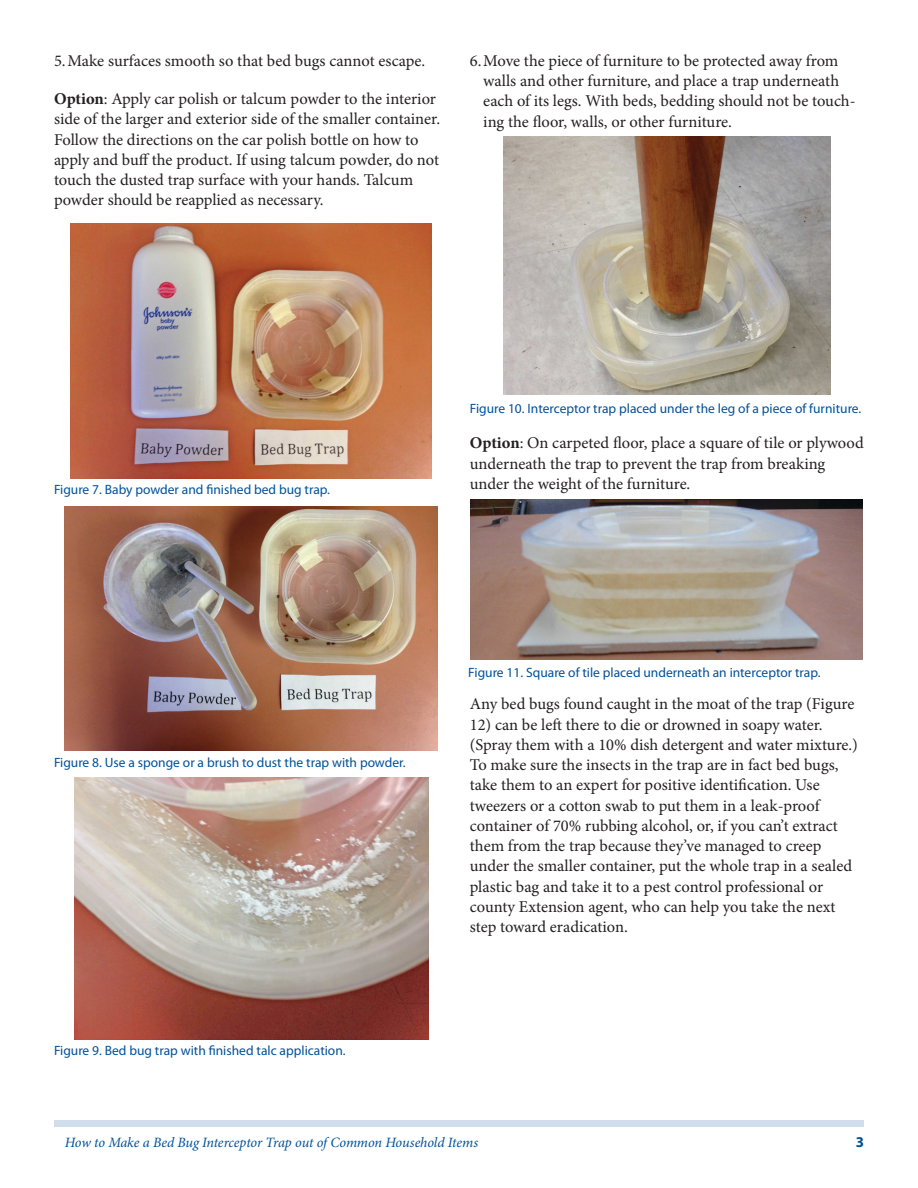
<style>
.page{position:relative;width:918px;height:1188px;background:#fff}
.page>*{position:absolute;margin:0;border:0;box-sizing:border-box;transform-origin:0 0}
.Paragraph{font:16.5px/20.2px "Minion Pro";color:#231f20}
.t1{font:700 15px "Myriad Pro";color:#01519a}
.RunningTitleItalics{font:italic 14.25px "Minion Pro";letter-spacing:-.01em;color:#01519a}
.FigureCaption{font:13.5px "Myriad Pro";color:#01519a}
.s1{font-weight:700}
</style>
<div class="page">
<div style="left:54px;top:1120px;width:810px;height:7px;background:#d0deeb"></div>
<img style="left:71px;top:224px;width:360px;height:255px">
<img style="left:64px;top:507px;width:374px;height:244px">
<img style="left:74px;top:778px;width:354px;height:262px">
<img style="left:503px;top:136px;width:327px;height:258px">
<img style="left:470px;top:500px;width:392px;height:160px">
<p class="Paragraph" style="left:54px;top:51px;width:373px">5.Make surfaces smooth so that bed bugs cannot escape.</p>
<p class="Paragraph" style="left:54px;top:89px;width:388px"><span class="s1">Option</span>: Apply car polish or talcum powder to the interior side of the larger and exterior side of the smaller container.<br>Follow the directions on the car polish bottle on how to apply and buff the product. If using talcum powder, do not touch the dusted trap surface with your hands. Talcum powder should be reapplied as necessary.</p>
<p class="Paragraph" style="left:483px;top:51px;width:374px;text-indent:-14px">6.Move the piece of furniture to be protected away from walls and other furniture, and place a trap underneath each of its legs. With beds, bedding should not be touch&shy;ing the floor, walls, or other furniture.</p>
<p class="FigureCaption" style="left:54px;top:482px;width:278px">Figure 7. Baby powder and finished bed bug trap.</p>
<p class="FigureCaption" style="left:470px;top:400px;width:393px">Figure 10. Interceptor trap placed under the leg of a piece of furniture.</p>
<p class="Paragraph" style="left:470px;top:433px;width:395px"><span class="s1">Option</span>: On carpeted floor, place a square of tile or plywood underneath the trap to prevent the trap from breaking under the weight of the furniture.</p>
<p class="FigureCaption" style="left:54px;top:754px;width:353px">Figure 8. Use a sponge or a brush to dust the trap with powder.</p>
<p class="FigureCaption" style="left:54px;top:1042px;width:293px">Figure 9. Bed bug trap with finished talc application.</p>
<p class="FigureCaption" style="left:468px;top:664px;width:354px">Figure 11. Square of tile placed underneath an interceptor trap.</p>
<p class="Paragraph" style="left:470px;top:694px;width:386px">Any bed bugs found caught in the moat of the trap (Figure</p>
<p class="Paragraph" style="left:470px;top:714px;width:390px">12) can be left there to die or drowned in soapy water. (Spray them with a 10% dish detergent and water mixture.)<br>To make sure the insects in the trap are in fact bed bugs, take them to an expert for positive identification. Use tweezers or a cotton swab to put them in a leak-proof container of 70% rubbing alcohol, or, if you can’t extract them from the trap because they’ve managed to creep under the smaller container, put the whole trap in a sealed plastic bag and take it to a pest control professional or county Extension agent, who can help you take the next step toward eradication.</p>
<p class="RunningTitleItalics" style="left:65px;top:1133px;width:415px">How to Make a Bed Bug Interceptor Trap out of Common Household Items</p>
<p class="t1" style="left:856px;top:1133px;width:10px">3</p>
</div>
